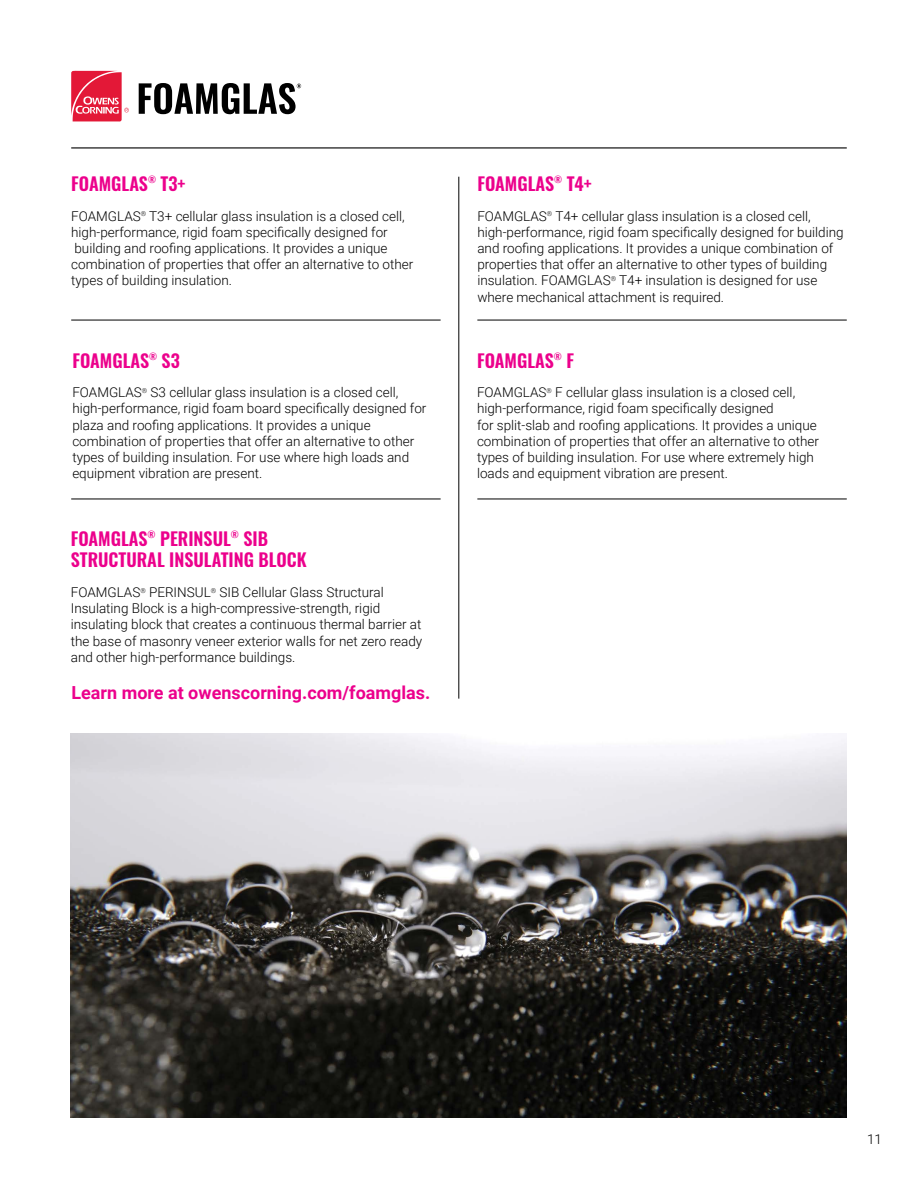
<style>
.page{position:relative;width:918px;height:1188px;background:#fff}
.page>*{position:absolute;margin:0;border:0;box-sizing:border-box;transform-origin:0 0}
.t1{font:600 18px/21.6px "Oswald";color:#ec008c}
.t2{font:700 18px "Roboto";color:#ec008c}
.t3{font:300 13.5px/16.2px "Roboto";color:#000}
</style>
<div class="page">
<hr style="left:71px;top:320px;width:370px;height:1px;background:#000">
<hr style="left:71px;top:499px;width:370px;height:1px;background:#000">
<hr style="left:477px;top:320px;width:370px;height:1px;background:#000">
<hr style="left:477px;top:499px;width:370px;height:1px;background:#000">
<hr style="left:459px;top:177px;width:1px;height:522px;background:#000">
<hr style="left:71px;top:147px;width:776px;height:1px;background:#000">
<img style="left:71px;top:734px;width:775px;height:383px">
<svg style="left:71px;top:71px;width:58px;height:51px"></svg>
<svg style="left:139px;top:83px;width:162px;height:31px"></svg>
<h1 class="t1" style="left:71px;top:174px;width:116px">FOAMGLAS<sup>®</sup> T3+</h1>
<p class="t3" style="left:71px;top:207px;width:344px">FOAMGLAS<sup>®</sup> T3+ cellular glass insulation is a closed cell, high-performance, rigid foam specifically designed for building and roofing applications. It provides a unique combination of properties that offer an alternative to other types of building insulation.</p>
<h1 class="t1" style="left:72px;top:351px;width:109px">FOAMGLAS<sup>®</sup> S3</h1>
<p class="t3" style="left:72px;top:384px;width:356px">FOAMGLAS<sup>®</sup> S3 cellular glass insulation is a closed cell, high-performance, rigid foam board specifically designed for plaza and roofing applications. It provides a unique combination of properties that offer an alternative to other types of building insulation. For use where high loads and equipment vibration are present.</p>
<h1 class="t1" style="left:71px;top:529px;width:237px">FOAMGLAS<sup>®</sup> PERINSUL<sup>®</sup> SIB<br>STRUCTURAL INSULATING BLOCK</h1>
<p class="t3" style="left:71px;top:584px;width:353px">FOAMGLAS<sup>®</sup> PERINSUL<sup>®</sup> SIB Cellular Glass Structural Insulating Block is a high-compressive-strength, rigid insulating block that creates a continuous thermal barrier at the base of masonry veneer exterior walls for net zero ready and other high-performance buildings.</p>
<h1 class="t2" style="left:71px;top:680px;width:360px">Learn more at owenscorning.com/foamglas.</h1>
<h1 class="t1" style="left:477px;top:174px;width:116px">FOAMGLAS<sup>®</sup> T4+</h1>
<p class="t3" style="left:477px;top:207px;width:368px">FOAMGLAS<sup>®</sup> T4+ cellular glass insulation is a closed cell, high-performance, rigid foam specifically designed for building and roofing applications. It provides a unique combination of properties that offer an alternative to other types of building insulation. FOAMGLAS<sup>®</sup> T4+ insulation is designed for use where mechanical attachment is required.</p>
<h1 class="t1" style="left:477px;top:351px;width:98px">FOAMGLAS<sup>®</sup> F</h1>
<p class="t3" style="left:477px;top:384px;width:344px">FOAMGLAS<sup>®</sup> F cellular glass insulation is a closed cell, high-performance, rigid foam specifically designed<br>for split-slab and roofing applications. It provides a unique combination of properties that offer an alternative to other types of building insulation. For use where extremely high loads and equipment vibration are present.</p>
<p class="t3" style="left:867px;top:1131px;width:16px">11</p>
</div>
